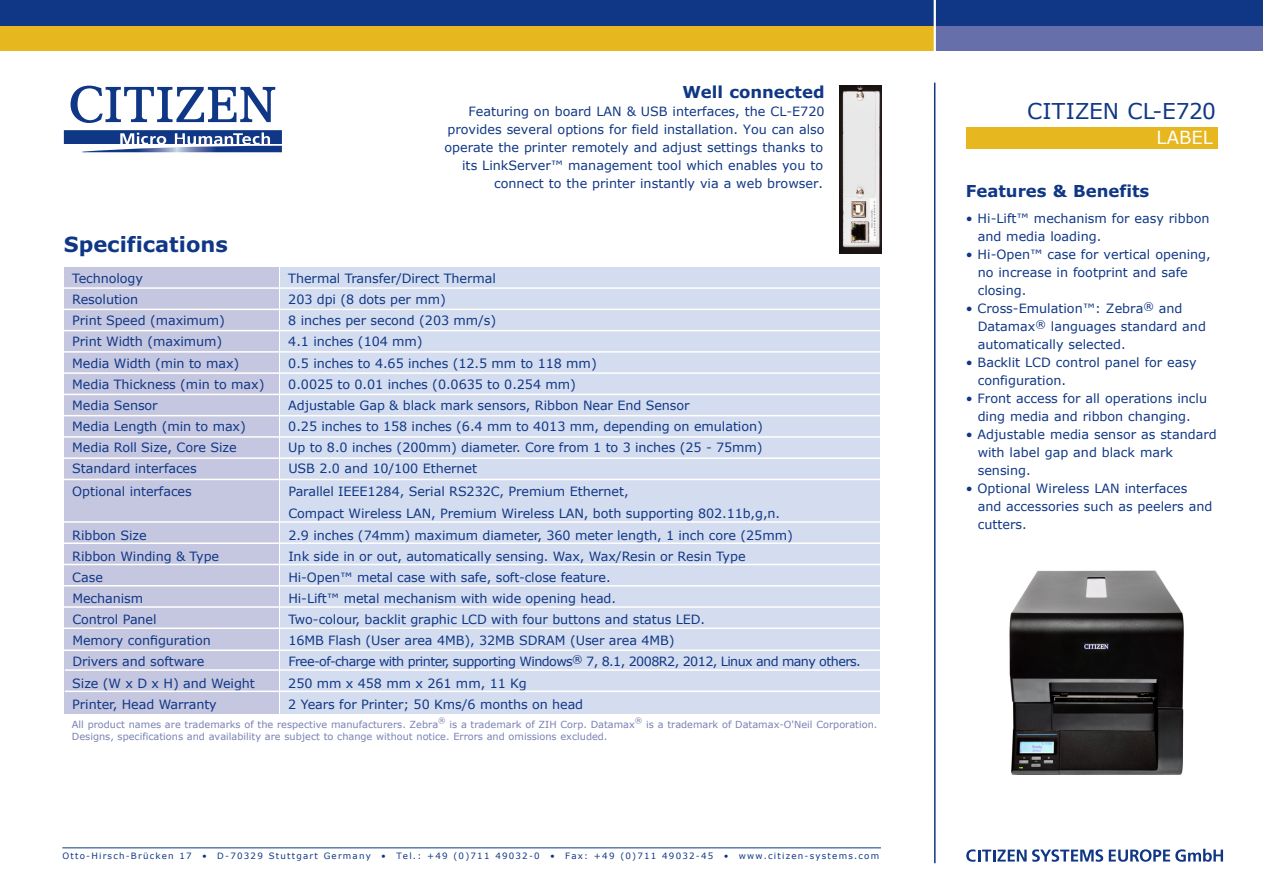
<style>
.page{position:relative;width:1263px;height:893px;background:#fff}
.page>*{position:absolute;margin:0;border:0;box-sizing:border-box;transform-origin:0 0}
.t1{font:21.75px "Verdana";letter-spacing:-.01em;color:#103785}
.t2{font:700 21px "Verdana";color:#103785}
.t3{font:18px "Verdana";color:#fff}
.t4{font:700 16.5px "Verdana";color:#103785}
.t5{font:12.75px/18px "Verdana";letter-spacing:-.005em;color:#103785}
.t6{font:12.75px "Verdana";letter-spacing:-.045em;color:#103785}
.t7{font:9.75px "Verdana";color:#7980b4}
.t8{font:8.7px "Verdana";letter-spacing:.14em;color:#103785}
.t9{font:7.5px "Verdana";color:#7980b4}
</style>
<div class="page">
<svg style="left:966px;top:849px;width:137px;height:13px"></svg>
<svg style="left:1109px;top:849px;width:114px;height:13px"></svg>
<div style="left:64px;top:267px;width:215px;height:446px;background:#c5c7e0"></div>
<div style="left:281px;top:267px;width:599px;height:446px;background:#d4ddef"></div>
<div style="left:0;top:26px;width:934px;height:25px;background:#e7b720"></div>
<div style="left:935px;top:26px;width:328px;height:25px;background:#666fa9"></div>
<div style="left:0;top:0;width:934px;height:26px;background:#103785"></div>
<div style="left:934px;top:0;width:329px;height:26px;background:#103785"></div>
<hr style="left:934px;top:83px;width:1px;height:780px;background:#103785">
<svg style="left:64px;top:130px;width:218px;height:22px"></svg>
<svg style="left:71px;top:86px;width:204px;height:37px"></svg>
<hr style="left:934px;top:0;width:2px;height:55px;background:#fff">
<div style="left:966px;top:128px;width:251px;height:21px;background:#e7b720"></div>
<hr style="left:64px;top:287px;width:816px;height:2px;background:#fff">
<hr style="left:64px;top:309px;width:816px;height:1px;background:#fff">
<hr style="left:64px;top:330px;width:816px;height:1px;background:#fff">
<hr style="left:64px;top:351px;width:816px;height:2px;background:#fff">
<hr style="left:64px;top:372px;width:816px;height:2px;background:#fff">
<hr style="left:64px;top:394px;width:816px;height:1px;background:#fff">
<hr style="left:64px;top:415px;width:816px;height:1px;background:#fff">
<hr style="left:64px;top:436px;width:816px;height:2px;background:#fff">
<hr style="left:64px;top:457px;width:816px;height:2px;background:#fff">
<hr style="left:63px;top:479px;width:817px;height:1px;background:#fff">
<hr style="left:64px;top:521px;width:816px;height:2px;background:#fff">
<hr style="left:64px;top:542px;width:816px;height:2px;background:#fff">
<hr style="left:64px;top:564px;width:816px;height:1px;background:#fff">
<hr style="left:64px;top:585px;width:816px;height:1px;background:#fff">
<hr style="left:64px;top:606px;width:816px;height:2px;background:#fff">
<hr style="left:64px;top:627px;width:816px;height:2px;background:#fff">
<img style="left:840px;top:85px;width:41px;height:169px">
<hr style="left:63px;top:649px;width:817px;height:2px;background:#fff">
<hr style="left:62px;top:848px;width:819px;height:1px;background:#103785">
<hr style="left:65px;top:669px;width:816px;height:2px;background:#fff">
<hr style="left:65px;top:691px;width:816px;height:1px;background:#fff">
<img style="left:1009px;top:570px;width:175px;height:205px">
<h2 class="t2" style="left:64px;top:231px;width:166px">Specifications</h2>
<p class="t4" style="left:682px;top:82px;width:144px">Well connected</p>
<p class="t5" style="left:444px;top:103px;width:382px;text-align:right">Featuring on board LAN &amp; USB interfaces, the CL-E720 provides several options for field installation. You can also operate the printer remotely and adjust settings thanks to its LinkServer™ management tool which enables you to connect to the printer instantly via a web browser.</p>
<p class="t5" style="left:72px;top:269px;width:72px">Technology</p>
<p class="t5" style="left:288px;top:269px;width:209px">Thermal Transfer/Direct Thermal</p>
<p class="t5" style="left:72px;top:291px;width:67px">Resolution</p>
<p class="t5" style="left:288px;top:291px;width:159px">203 dpi (8 dots per mm)</p>
<p class="t5" style="left:72px;top:312px;width:154px">Print Speed (maximum)</p>
<p class="t5" style="left:288px;top:312px;width:209px">8 inches per second (203 mm/s)</p>
<p class="t5" style="left:72px;top:333px;width:152px">Print Width (maximum)</p>
<p class="t5" style="left:288px;top:333px;width:136px">4.1 inches (104 mm)</p>
<p class="t5" style="left:72px;top:354px;width:168px">Media Width (min to max)</p>
<p class="t5" style="left:288px;top:354px;width:310px">0.5 inches to 4.65 inches (12.5 mm to 118 mm)</p>
<p class="t5" style="left:72px;top:375px;width:194px">Media Thickness (min to max)</p>
<p class="t5" style="left:288px;top:375px;width:289px">0.0025 to 0.01 inches (0.0635 to 0.254 mm)</p>
<p class="t5" style="left:72px;top:396px;width:87px">Media Sensor</p>
<p class="t5" style="left:288px;top:396px;width:403px">Adjustable Gap &amp; black mark sensors, Ribbon Near End Sensor</p>
<p class="t5" style="left:72px;top:418px;width:175px">Media Length (min to max)</p>
<p class="t5" style="left:288px;top:418px;width:476px">0.25 inches to 158 inches (6.4 mm to 4013 mm, depending on emulation)</p>
<p class="t5" style="left:72px;top:439px;width:166px">Media Roll Size, Core Size</p>
<p class="t5" style="left:288px;top:439px;width:476px">Up to 8.0 inches (200mm) diameter. Core from 1 to 3 inches (25 - 75mm)</p>
<p class="t5" style="left:72px;top:460px;width:126px">Standard interfaces</p>
<p class="t5" style="left:288px;top:460px;width:190px">USB 2.0 and 10/100 Ethernet</p>
<p class="t5" style="left:72px;top:482px;width:121px">Optional interfaces</p>
<p class="t5" style="left:288px;top:480px;width:493px;line-height:22.5px">Parallel IEEE1284, Serial RS232C, Premium Ethernet,<br>Compact Wireless LAN, Premium Wireless LAN, both supporting 802.11b,g,n.</p>
<p class="t5" style="left:72px;top:526px;width:76px">Ribbon Size</p>
<p class="t5" style="left:288px;top:526px;width:506px">2.9 inches (74mm) maximum diameter, 360 meter length, 1 inch core (25mm)</p>
<p class="t5" style="left:72px;top:547px;width:148px">Ribbon Winding &amp; Type</p>
<p class="t5" style="left:288px;top:547px;width:459px">Ink side in or out, automatically sensing. Wax, Wax/Resin or Resin Type</p>
<p class="t5" style="left:72px;top:568px;width:32px">Case</p>
<p class="t5" style="left:288px;top:568px;width:324px">Hi-Open™ metal case with safe, soft-close feature.</p>
<p class="t5" style="left:72px;top:589px;width:72px">Mechanism</p>
<p class="t5" style="left:288px;top:589px;width:329px">Hi-Lift™ metal mechanism with wide opening head.</p>
<p class="t5" style="left:72px;top:611px;width:86px">Control Panel</p>
<p class="t5" style="left:288px;top:611px;width:418px">Two-colour, backlit graphic LCD with four buttons and status LED.</p>
<p class="t5" style="left:72px;top:632px;width:140px">Memory configuration</p>
<p class="t5" style="left:288px;top:632px;width:388px">16MB Flash (User area 4MB), 32MB SDRAM (User area 4MB)</p>
<p class="t5" style="left:72px;top:653px;width:134px">Drivers and software</p>
<p class="t6" style="left:288px;top:654px;width:574px">Free-of-charge with printer, supporting Windows<sup>®</sup> 7, 8.1, 2008R2, 2012, Linux and many others.</p>
<p class="t5" style="left:72px;top:674px;width:184px">Size (W x D x H) and Weight</p>
<p class="t5" style="left:288px;top:674px;width:240px">250 mm x 458 mm x 261 mm, 11 Kg</p>
<p class="t5" style="left:72px;top:695px;width:146px">Printer, Head Warranty</p>
<p class="t5" style="left:288px;top:695px;width:296px">2 Years for Printer; 50 Kms/6 months on head</p>
<p class="t9" style="left:438px;top:715px;width:9px">®</p>
<p class="t9" style="left:635px;top:715px;width:9px">®</p>
<p class="t7" style="left:449px;top:718px;width:187px">is a trademark of ZIH Corp. Datamax</p>
<p class="t7" style="left:646px;top:718px;width:233px">is a trademark of Datamax-O'Neil Corporation.</p>
<p class="t7" style="left:72px;top:718px;width:368px">All product names are trademarks of the respective manufacturers. Zebra</p>
<p class="t7" style="left:72px;top:730px;width:537px">Designs, specifications and availability are subject to change without notice. Errors and omissions excluded.</p>
<p class="t8" style="left:62px;top:850px;width:818px">Otto-Hirsch-Brücken 17 • D-70329 Stuttgart Germany • Tel.: +49 (0)711 49032-0 • Fax: +49 (0)711 49032-45 • www.citizen-systems.com</p>
<h1 class="t1" style="left:1027px;top:97px;width:190px">CITIZEN CL-E720</h1>
<h3 class="t3" style="left:1157px;top:126px;width:58px">LABEL</h3>
<p class="t4" style="left:966px;top:180px;width:185px">Features &amp; Benefits</p>
<p class="t5" style="left:978px;top:209px;width:233px;text-indent:-12px">• Hi-Lift™ mechanism for easy ribbon and media loading.</p>
<p class="t5" style="left:978px;top:245px;width:235px;text-indent:-12px">• Hi-Open™ case for vertical opening, no increase in footprint and safe closing.</p>
<p class="t5" style="left:978px;top:299px;width:230px;text-indent:-12px">• Cross-Emulation™: Zebra<sup>®</sup> and<br>Datamax<sup>®</sup> languages standard and automatically selected.</p>
<p class="t5" style="left:978px;top:353px;width:221px;text-indent:-12px">• Backlit LCD control panel for easy configuration.</p>
<p class="t5" style="left:966px;top:389px;width:243px;text-align:center">• Front access for all operations inclu ding media and ribbon changing.</p>
<p class="t5" style="left:978px;top:425px;width:240px;text-indent:-12px">• Adjustable media sensor as standard with label gap and black mark sensing.</p>
<p class="t5" style="left:978px;top:479px;width:236px;text-indent:-12px">• Optional Wireless LAN interfaces and accessories such as peelers and cutters.</p>
</div>
